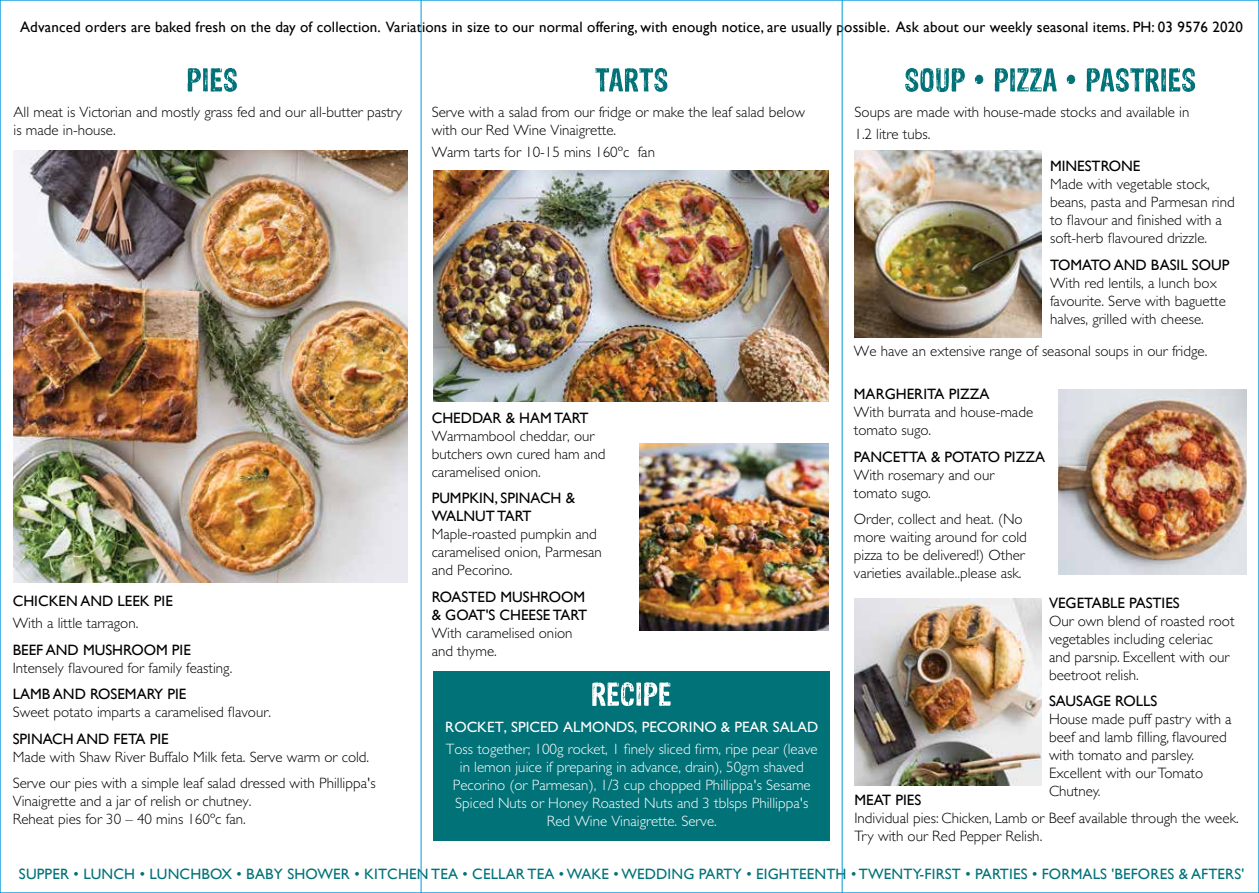
<style>
.page{position:relative;width:1259px;height:893px;background:#fff}
.page>*{position:absolute;margin:0;border:0;box-sizing:border-box;transform-origin:0 0}
.t1{font:300 15px/18px "M Gill Sans";color:#000101}
.t2{font:15px/18px "Gill Sans";color:#000101}
.t3{font:300 15px/18px "Gill Sans";color:#000101}
.t4{font:300 15px/18px "M Gill Sans";color:#fff;text-align:center}
.t5{font:15px "Gill Sans";letter-spacing:.01em;color:#007278}
.t6{font:15px "M Gill Sans";color:#fff}
</style>
<div class="page">
<div style="left:433px;top:671px;width:396px;height:169px;background:#007278"></div>
<svg style="left:188px;top:68px;width:49px;height:24px"></svg>
<svg style="left:595px;top:68px;width:72px;height:24px"></svg>
<svg style="left:905px;top:68px;width:290px;height:24px"></svg>
<svg style="left:592px;top:682px;width:78px;height:24px"></svg>
<img style="left:13px;top:150px;width:394px;height:433px">
<img style="left:433px;top:171px;width:396px;height:231px">
<img style="left:640px;top:443px;width:189px;height:187px">
<img style="left:1059px;top:389px;width:187px;height:185px">
<img style="left:854px;top:150px;width:187px;height:187px">
<img style="left:854px;top:598px;width:187px;height:187px">
<hr style="left:421px;top:0;width:1px;height:893px;background:#0099d8">
<hr style="left:842px;top:0;width:1px;height:893px;background:#0099d8">
<p class="t2" style="left:20px;top:17px;width:1224px">Advanced orders are baked fresh on the day of collection. Variations in size to our normal offering, with enough notice, are usually possible. Ask about our weekly seasonal items. PH: 03 9576 2020</p>
<p class="t1" style="left:14px;top:103px;width:390px">All meat is Victorian and mostly grass fed and our all-butter pastry is made in-house.</p>
<p class="t1" style="left:432px;top:103px;width:375px">Serve with a salad from our fridge or make the leaf salad below with our Red Wine Vinaigrette.</p>
<p class="t1" style="left:432px;top:143px;width:225px">Warm tarts for 10-15 mins 160ºc fan</p>
<p class="t2" style="left:13px;top:592px;width:162px">CHICKEN AND LEEK PIE</p>
<p class="t1" style="left:13px;top:614px;width:127px">With a little tarragon.</p>
<p class="t2" style="left:13px;top:641px;width:180px">BEEF AND MUSHROOM PIE</p>
<p class="t1" style="left:13px;top:659px;width:221px">Intensely flavoured for family feasting.</p>
<p class="t2" style="left:13px;top:685px;width:175px">LAMB AND ROSEMARY PIE</p>
<p class="t1" style="left:13px;top:703px;width:260px">Sweet potato imparts a caramelised flavour.</p>
<p class="t2" style="left:13px;top:730px;width:157px">SPINACH AND FETA PIE</p>
<p class="t1" style="left:13px;top:744px;width:364px;line-height:26.5px">Made with Shaw River Buffalo Milk feta. Serve warm or cold.<br>Serve our pies with a simple leaf salad dressed with Phillippa's</p>
<p class="t1" style="left:13px;top:792px;width:240px">Vinaigrette and a jar of relish or chutney.<br>Reheat pies for 30 – 40 mins 160ºc fan.</p>
<p class="t2" style="left:432px;top:408px;width:158px">CHEDDAR &amp; HAM TART</p>
<p class="t1" style="left:432px;top:427px;width:175px">Warrnambool cheddar, our butchers own cured ham and caramelised onion.</p>
<p class="t2" style="left:432px;top:489px;width:145px">PUMPKIN, SPINACH &amp;<br>WALNUT TART</p>
<p class="t1" style="left:432px;top:525px;width:172px">Maple-roasted pumpkin and caramelised onion, Parmesan and Pecorino.</p>
<p class="t2" style="left:432px;top:587px;width:157px">ROASTED MUSHROOM &amp; GOAT'S CHEESE TART</p>
<p class="t1" style="left:432px;top:624px;width:142px">With caramelised onion and thyme.</p>
<p class="t6" style="left:445px;top:718px;width:374px">ROCKET, SPICED ALMONDS, PECORINO &amp; PEAR SALAD</p>
<p class="t4" style="left:446px;top:740px;width:373px">Toss together; 100g rocket, 1 finely sliced firm, ripe pear (leave in lemon juice if preparing in advance, drain), 50gm shaved Pecorino (or Parmesan), 1/3 cup chopped Phillippa's Sesame Spiced Nuts or Honey Roasted Nuts and 3 tblsps Phillippa's Red Wine Vinaigrette. Serve.</p>
<p class="t1" style="left:854px;top:101px;width:336px;line-height:22.2px">Soups are made with house-made stocks and available in<br>1.2 litre tubs.</p>
<p class="t2" style="left:1050px;top:157px;width:92px">MINESTRONE</p>
<p class="t1" style="left:1050px;top:175px;width:186px">Made with vegetable stock, beans, pasta and Parmesan rind to flavour and finished with a soft-herb flavoured drizzle.</p>
<p class="t2" style="left:1050px;top:255px;width:181px">TOMATO AND BASIL SOUP</p>
<p class="t1" style="left:1050px;top:274px;width:177px">With red lentils, a lunch box favourite. Serve with baguette halves, grilled with cheese.</p>
<p class="t1" style="left:854px;top:342px;width:355px">We have an extensive range of seasonal soups in our fridge.</p>
<p class="t2" style="left:854px;top:385px;width:137px">MARGHERITA PIZZA</p>
<p class="t1" style="left:854px;top:403px;width:181px">With burrata and house-made tomato sugo.</p>
<p class="t2" style="left:854px;top:448px;width:193px">PANCETTA &amp; POTATO PIZZA</p>
<p class="t3" style="left:854px;top:465px;width:142px">With rosemary and our tomato sugo.</p>
<p class="t1" style="left:854px;top:510px;width:174px">Order, collect and heat. (No more waiting around for cold pizza to be delivered!) Other varieties available..please ask.</p>
<p class="t2" style="left:1049px;top:593px;width:132px">VEGETABLE PASTIES</p>
<p class="t3" style="left:1049px;top:611px;width:187px">Our own blend of roasted root vegetables including celeriac and parsnip. Excellent with our beetroot relish.</p>
<p class="t2" style="left:1049px;top:692px;width:110px">SAUSAGE ROLLS</p>
<p class="t3" style="left:1049px;top:709px;width:184px">House made puff pastry with a beef and lamb filling, flavoured with tomato and parsley.<br>Excellent with our Tomato<br>Chutney.</p>
<p class="t2" style="left:854px;top:790px;width:68px">MEAT PIES</p>
<p class="t3" style="left:854px;top:808px;width:386px">Individual pies: Chicken, Lamb or Beef available through the week.<br>Try with our Red Pepper Relish.</p>
<p class="t5" style="left:19px;top:865px;width:1226px">SUPPER • LUNCH • LUNCHBOX • BABY SHOWER • KITCHEN TEA • CELLAR TEA • WAKE • WEDDING PARTY • EIGHTEENTH • TWENTY-FIRST • PARTIES • FORMALS 'BEFORES &amp; AFTERS'</p>
</div>
